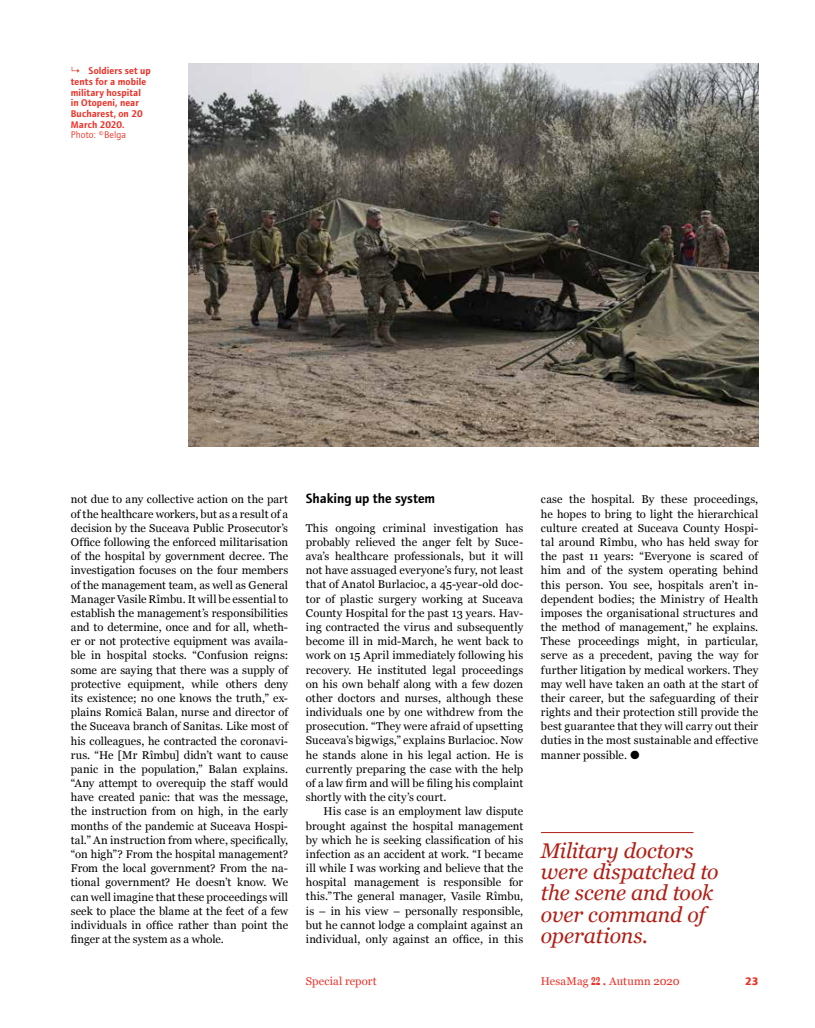
<style>
.page{position:relative;width:815px;height:1028px;background:#fff}
.page>*{position:absolute;margin:0;border:0;box-sizing:border-box;transform-origin:0 0}
.t1{font:italic 21.25px/21.2px "Georgia";letter-spacing:-.01em;color:#b11f16}
.t2{font:13.75px "etui Foundry Journal Demi";color:#000}
.t3{font:11.25px/14.1px "Georgia";letter-spacing:.01em;color:#000;text-align:justify}
.t4{font:11.25px "Georgia";letter-spacing:.01em;color:#ee2e24}
.t5{font:11.25px "etui Foundry Journal bold";color:#ee2e24}
.t6{font:10px/10.6px "etui Foundry Journal Demi";letter-spacing:.01em;color:#ee2e24}
.t7{font:10px "etui Foundry Journal book";letter-spacing:.01em;color:#ee2e24}
.s1{font-family:"Inter";font-weight:300}
.s2{font-family:"Times"}
.s3{font-weight:700;font-size:14.88px}
.s4{font-size:15px}
</style>
<div class="page">
<img style="left:188px;top:64px;width:570px;height:382px">
<hr style="left:541px;top:832px;width:152px;height:1px;background:#b11f16">
<p class="t6" style="left:71px;top:66px;width:81px"><span class="s1">↳</span> Soldiers set up tents for a mobile military hospital in Otopeni, near<br>Bucharest, on 20<br>March 2020.</p>
<p class="t7" style="left:71px;top:129px;width:57px">Photo: ©Belga</p>
<p class="t3" style="left:71px;top:492px;width:219px">not due to any collective action on the part of the healthcare workers, but as a result of a decision by the Suceava Public Prosecutor’s Office following the enforced militarisation of the hospital by government decree. The investigation focuses on the four members of the management team, as well as General Manager Vasile Rîmbu. It will be essential to establish the management’s responsibilities and to determine, once and for all, wheth&shy;er or not protective equipment was availa&shy;ble in hospital stocks. “Confusion reigns: some are saying that there was a supply of protective equipment, while others deny its existence; no one knows the truth,” ex&shy;plains Romic<span class="s2">ă</span> Balan, nurse and director of the Suceava branch of Sanitas. Like most of his colleagues, he contracted the coronavi&shy;rus. “He [Mr Rîmbu] didn’t want to cause panic in the population,” Balan explains. “Any attempt to overequip the staff would have created panic: that was the message, the instruction from on high, in the early months of the pandemic at Suceava Hospi&shy;tal.” An instruction from where, specifically, “on high”? From the hospital management?<br>From the local government? From the na&shy;tional government? He doesn’t know. We can well imagine that these proceedings will seek to place the blame at the feet of a few individuals in office rather than point the finger at the system as a whole.</p>
<p class="t2" style="left:306px;top:491px;width:131px">Shaking up the system</p>
<p class="t3" style="left:306px;top:521px;width:219px">This ongoing criminal investigation has probably relieved the anger felt by Suce&shy;ava’s healthcare professionals, but it will not have assuaged everyone’s fury, not least that of Anatol Burlacioc, a 45-year-old doc&shy;tor of plastic surgery working at Suceava County Hospital for the past 13 years. Hav&shy;ing contracted the virus and subsequently become ill in mid-March, he went back to work on 15 April immediately following his recovery. He instituted legal proceedings on his own behalf along with a few dozen other doctors and nurses, although these individuals one by one withdrew from the prosecution. “They were afraid of upsetting Suceava’s bigwigs,” explains Burlacioc. Now he stands alone in his legal action. He is currently preparing the case with the help of a law firm and will be filing his complaint shortly with the city’s court.</p>
<p class="t3" style="left:306px;top:804px;width:219px;text-indent:18px">His case is an employment law dispute brought against the hospital management by which he is seeking classification of his infection as an accident at work. “I became ill while I was working and believe that the hospital management is responsible for this.”The general manager, Vasile Rîmbu, is – in his view – personally responsible, but he cannot lodge a complaint against an individual, only against an office, in this</p>
<p class="t3" style="left:541px;top:492px;width:219px">case the hospital. By these proceedings, he hopes to bring to light the hierarchical culture created at Suceava County Hospi&shy;tal around Rîmbu, who has held sway for the past 11 years: “Everyone is scared of him and of the system operating behind this person. You see, hospitals aren’t in&shy;dependent bodies; the Ministry of Health imposes the organisational structures and the method of management,” he explains.<br>These proceedings might, in particular, serve as a precedent, paving the way for further litigation by medical workers. They may well have taken an oath at the start of their career, but the safeguarding of their rights and their protection still provide the best guarantee that they will carry out their duties in the most sustainable and effective manner possible. <span class="s1">●</span></p>
<h1 class="t1" style="left:541px;top:839px;width:179px">Military doctors were dispatched to the scene and took over command of operations.</h1>
<p class="t4" style="left:306px;top:975px;width:72px">Special report</p>
<p class="t4" style="left:541px;top:975px;width:140px">HesaMag <span class="s3">22</span> <span class="s4">.</span> Autumn 2020</p>
<p class="t5" style="left:745px;top:975px;width:15px">23</p>
</div>
